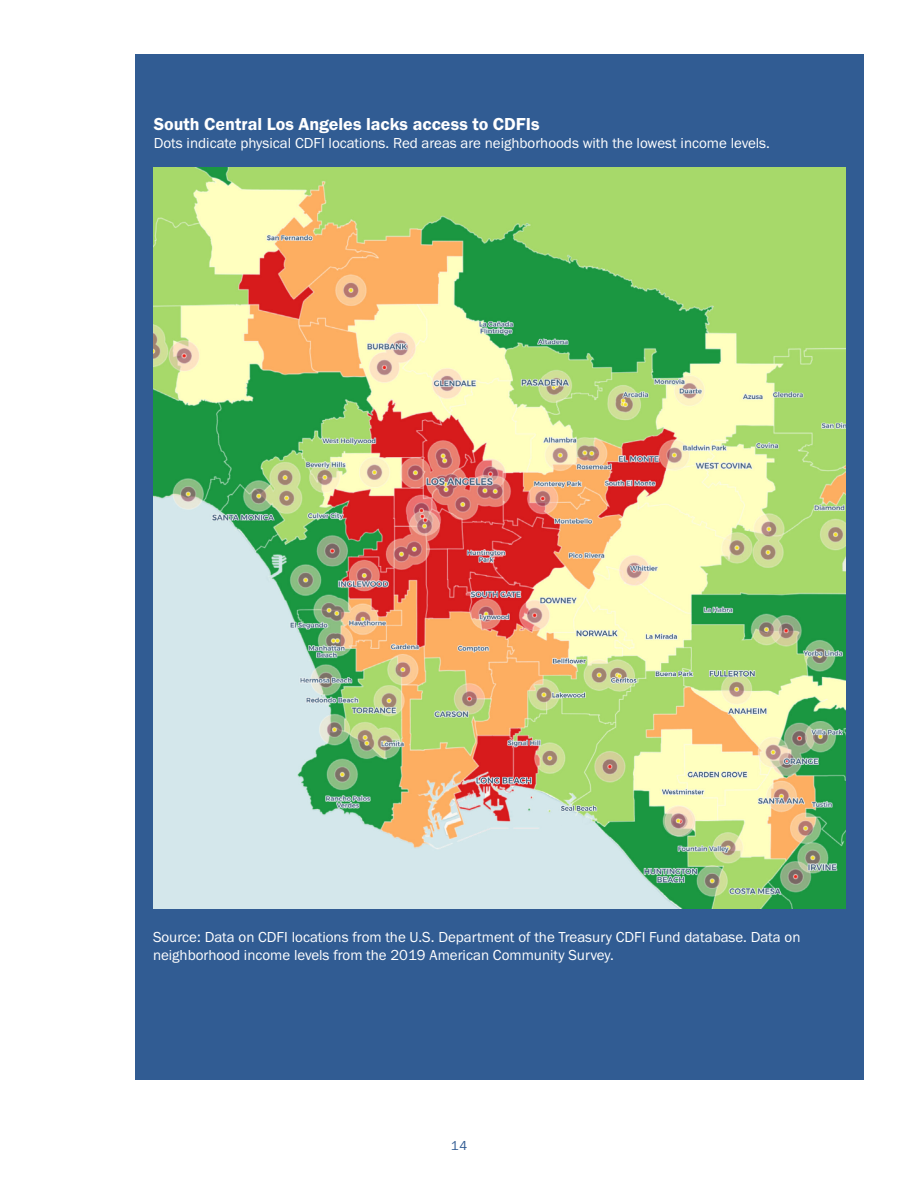
<style>
.page{position:relative;width:918px;height:1188px;background:#fff}
.page>*{position:absolute;margin:0;border:0;box-sizing:border-box;transform-origin:0 0}
.CUF_Chart_Head{font:18px "Franklin Gothic URW Dem";color:#fff}
.ENDNOTE_2{font:15px/18px "Franklin Gothic URW Boo";color:#fff}
.t1{font:13.35px "Franklin Gothic URW Boo";color:#315c93}
</style>
<div class="page">
<div style="left:135px;top:54px;width:729px;height:1026px;background:#315c93"></div>
<img style="left:154px;top:167px;width:692px;height:742px">
<p class="CUF_Chart_Head" style="left:154px;top:113px;width:387px">South Central Los Angeles lacks access to CDFIs</p>
<p class="ENDNOTE_2" style="left:154px;top:134px;width:618px">Dots indicate physical CDFI locations. Red areas are neighborhoods with the lowest income levels.</p>
<p class="ENDNOTE_2" style="left:153px;top:927px;width:649px">Source: Data on CDFI locations from the U.S. Department of the Treasury CDFI Fund database. Data on neighborhood income levels from the 2019 American Community Survey.</p>
<p class="t1" style="left:451px;top:1138px;width:18px">14</p>
</div>
